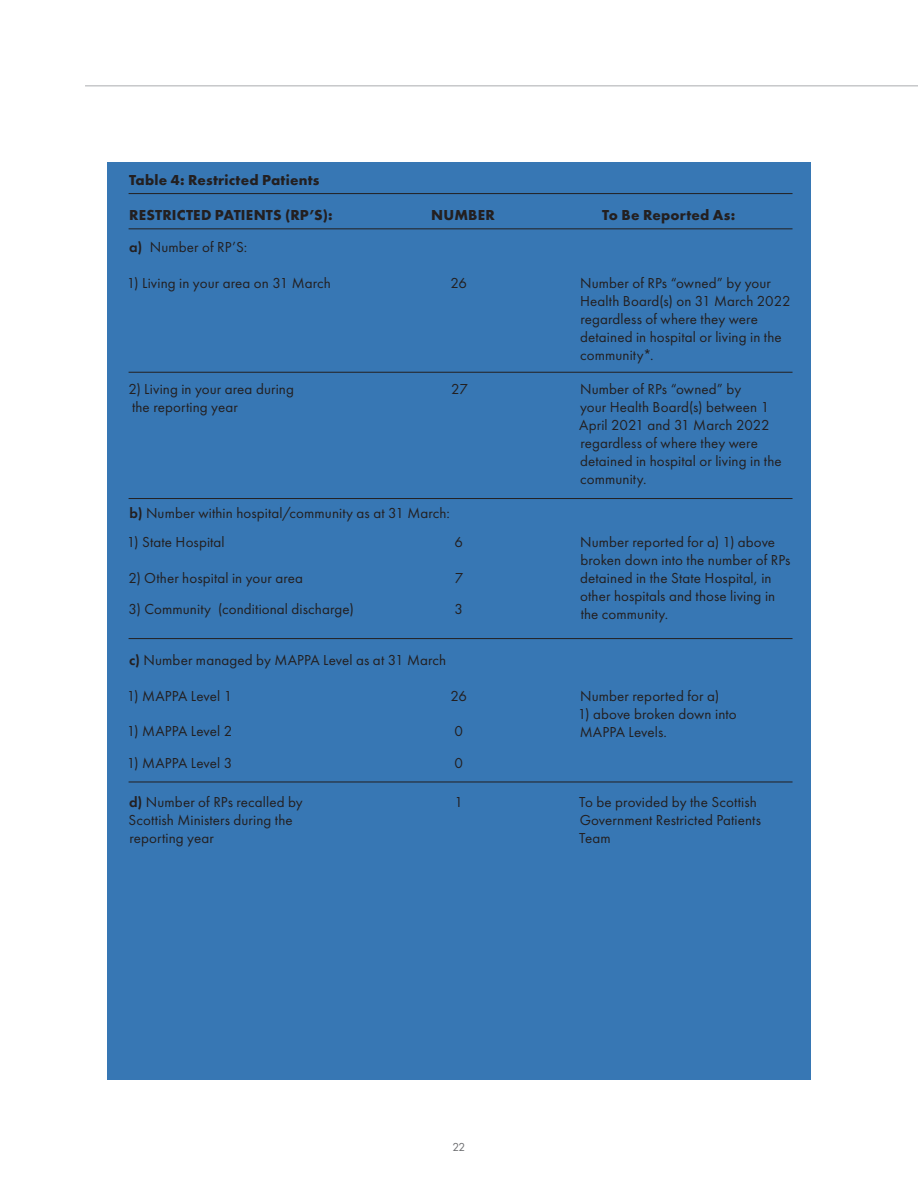
<style>
.page{position:relative;width:918px;height:1188px;background:#fff}
.page>*{position:absolute;margin:0;border:0;box-sizing:border-box;transform-origin:0 0}
.t1{font:15px/18px "Futura PT";letter-spacing:.005em;color:#231f20}
.t2{font:700 15px "Futura PT";letter-spacing:.01em;color:#231f20}
.t3{font:12px "Futura PT";color:#6c6d70}
.s1{font-weight:600}
</style>
<div class="page">
<hr style="left:85px;top:85px;width:833px;height:2px;background:#c7c8ca">
<div style="left:107px;top:162px;width:704px;height:918px;background:#3777b4"></div>
<hr style="left:129px;top:193px;width:664px;height:1px;background:#231f20">
<hr style="left:129px;top:228px;width:664px;height:1px;background:#231f20">
<hr style="left:129px;top:372px;width:664px;height:1px;background:#231f20">
<hr style="left:129px;top:498px;width:664px;height:1px;background:#231f20">
<hr style="left:129px;top:638px;width:664px;height:1px;background:#231f20">
<hr style="left:129px;top:782px;width:664px;height:1px;background:#231f20">
<p class="t2" style="left:129px;top:170px;width:192px">Table 4: Restricted Patients</p>
<p class="t2" style="left:129px;top:205px;width:205px">RESTRICTED PATIENTS (RP’S):</p>
<p class="t2" style="left:431px;top:205px;width:65px">NUMBER</p>
<p class="t2" style="left:602px;top:205px;width:134px">To Be Reported As:</p>
<p class="t1" style="left:129px;top:238px;width:120px"><span class="s1">a)</span> Number of RP’S:</p>
<p class="t1" style="left:127px;top:274px;width:206px">1) Living in your area on 31 March</p>
<p class="t1" style="left:451px;top:274px;width:18px">26</p>
<p class="t1" style="left:580px;top:274px;width:212px">Number of RPs “owned” by your<br>Health Board(s) on 31 March 2022 regardless of where they were detained in hospital or living in the community*.</p>
<p class="t1" style="left:128px;top:380px;width:167px">2) Living in your area during the reporting year</p>
<p class="t1" style="left:451px;top:380px;width:18px">27</p>
<p class="t1" style="left:579px;top:380px;width:204px">Number of RPs “owned” by<br>your Health Board(s) between 1<br>April 2021 and 31 March 2022 regardless of where they were detained in hospital or living in the community.</p>
<p class="t1" style="left:129px;top:504px;width:322px"><span class="s1">b)</span> Number within hospital/community as at 31 March:</p>
<p class="t1" style="left:127px;top:533px;width:99px">1) State Hospital</p>
<p class="t1" style="left:454px;top:533px;width:10px">6</p>
<p class="t1" style="left:128px;top:569px;width:176px">2) Other hospital in your area</p>
<p class="t1" style="left:455px;top:569px;width:10px">7</p>
<p class="t1" style="left:128px;top:600px;width:227px">3) Community (conditional discharge)</p>
<p class="t1" style="left:455px;top:600px;width:10px">3</p>
<p class="t1" style="left:129px;top:651px;width:319px"><span class="s1">c)</span> Number managed by MAPPA Level as at 31 March</p>
<p class="t1" style="left:127px;top:687px;width:107px">1) MAPPA Level 1</p>
<p class="t1" style="left:451px;top:687px;width:18px">26</p>
<p class="t1" style="left:127px;top:722px;width:107px">1) MAPPA Level 2</p>
<p class="t1" style="left:455px;top:722px;width:10px">0</p>
<p class="t1" style="left:127px;top:754px;width:107px">1) MAPPA Level 3</p>
<p class="t1" style="left:455px;top:754px;width:10px">0</p>
<p class="t1" style="left:580px;top:533px;width:212px">Number reported for a) 1) above broken down into the number of RPs detained in the State Hospital, in other hospitals and those living in the community.</p>
<p class="t1" style="left:580px;top:687px;width:140px">Number reported for a)</p>
<p class="t1" style="left:578px;top:705px;width:160px">1) above broken down into<br>MAPPA Levels.</p>
<p class="t1" style="left:129px;top:793px;width:176px"><span class="s1">d)</span> Number of RPs recalled by<br>Scottish Ministers during the reporting year</p>
<p class="t1" style="left:454px;top:793px;width:10px">1</p>
<p class="t1" style="left:579px;top:793px;width:183px">To be provided by the Scottish<br>Government Restricted Patients<br>Team</p>
<p class="t3" style="left:453px;top:1140px;width:14px">22</p>
</div>
